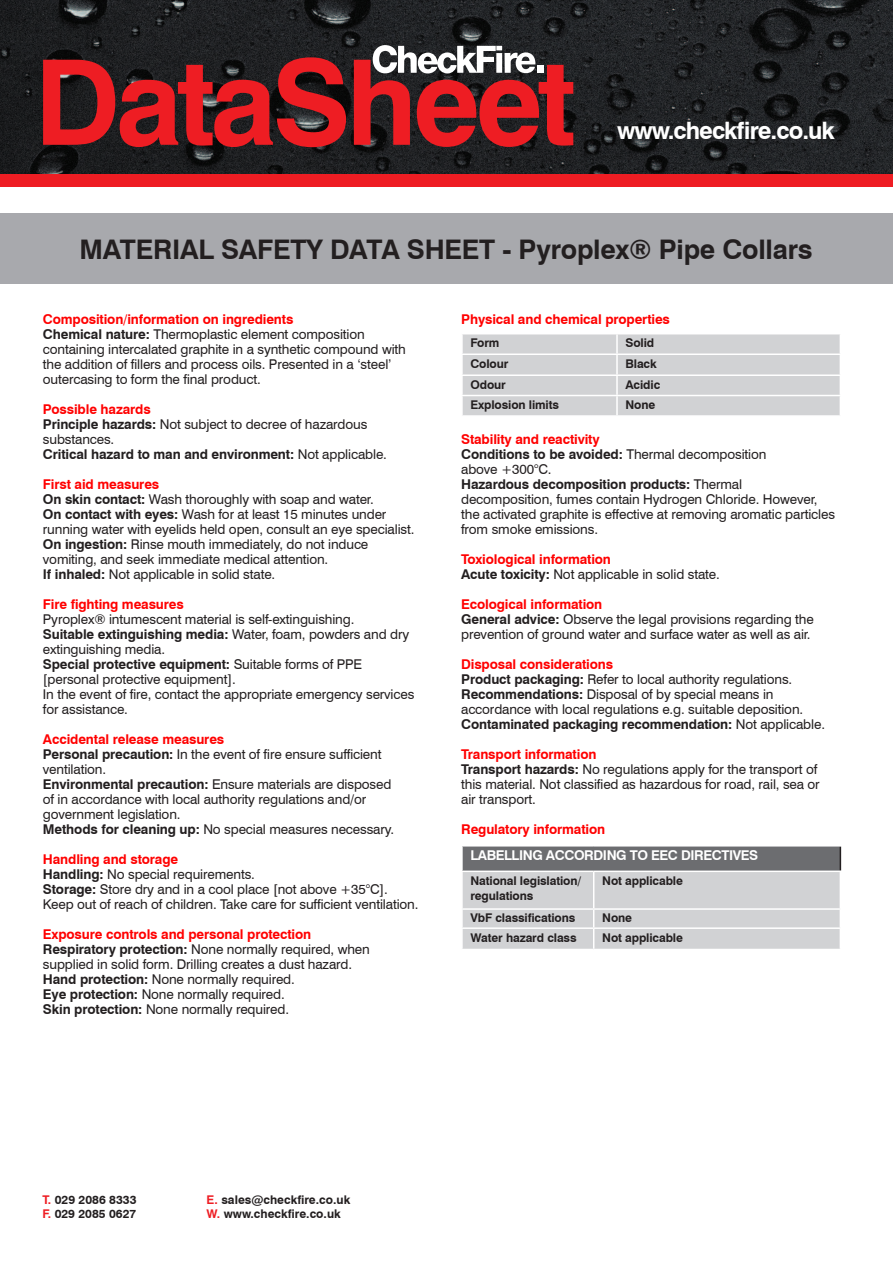
<style>
.page{position:relative;width:893px;height:1263px;background:#fff}
.page>*{position:absolute;margin:0;border:0;box-sizing:border-box;transform-origin:0 0}
.t1{font:700 118.35px "Swiss 721 BT";letter-spacing:-.04em;color:#ee1d23}
.t2{font:700 27px "Swiss 721 BT";letter-spacing:-.01em;color:#231f20}
.t3{font:700 24px "Swiss 721 BT";letter-spacing:-.04em;color:#fff}
.t4{font:13.5px/15px "Swiss 721 BT";letter-spacing:-.01em;color:#231f20}
.t5{font:700 13.5px "Swiss 721 BT";letter-spacing:-.01em;color:#f00}
.t6{font:700 13.5px "Swiss 721 BT";letter-spacing:-.03em;color:#fff}
.t7{font:700 12px/14.2px "Swiss 721 BT";letter-spacing:-.01em;color:#231f20}
.s1{font-weight:700;color:#f00}
.s2{font-weight:700}
.s3{color:#ee1d23}
</style>
<div class="page">
<img style="left:0;top:0;width:893px;height:174px">
<div style="left:0;top:174px;width:893px;height:13px;background:#ee1d23"></div>
<svg style="left:373px;top:45px;width:163px;height:29px"></svg>
<div style="left:537px;top:65px;width:7px;height:8px;background:#fff"></div>
<div style="left:0;top:213px;width:893px;height:71px;background:#a8a9ad"></div>
<svg style="left:462px;top:334px;width:378px;height:81px;background:#d4d5d7"></svg>
<hr style="left:461px;top:395px;width:156px;height:1px;background:#fff">
<hr style="left:617px;top:395px;width:224px;height:1px;background:#fff">
<svg style="left:462px;top:846px;width:379px;height:103px;background:#bcbdbf"></svg>
<h1 class="t1" style="left:34px;top:21px;width:543px">DataSheet</h1>
<h3 class="t3" style="left:617px;top:114px;width:219px">www.checkfire.co.uk</h3>
<h2 class="t2" style="left:79px;top:231px;width:735px">MATERIAL SAFETY DATA SHEET - Pyroplex® Pipe Collars</h2>
<p class="t4" style="left:43px;top:311px;width:365px"><span class="s1">Composition/information on ingredients<br></span><span class="s2">Chemical nature:</span> Thermoplastic element composition containing intercalated graphite in a synthetic compound with the addition of fillers and process oils. Presented in a ‘steel’ outercasing to form the final product.</p>
<p class="t4" style="left:43px;top:401px;width:345px"><span class="s1">Possible hazards<br></span><span class="s2">Principle hazards:</span> Not subject to decree of hazardous substances.<br><span class="s2">Critical hazard to man and environment:</span> Not applicable.</p>
<p class="t4" style="left:43px;top:476px;width:373px"><span class="s1">First aid measures<br></span><span class="s2">On skin contact:</span> Wash thoroughly with soap and water.<br><span class="s2">On contact with eyes:</span> Wash for at least 15 minutes under running water with eyelids held open, consult an eye specialist.<br><span class="s2">On ingestion:</span> Rinse mouth immediately, do not induce vomiting, and seek immediate medical attention.<br><span class="s2">If inhaled:</span> Not applicable in solid state.</p>
<p class="t5" style="left:43px;top:595px;width:142px">Fire fighting measures</p>
<p class="t4" style="left:43px;top:611px;width:373px">Pyroplex® intumescent material is self-extinguishing.<br><span class="s2">Suitable extinguishing media:</span> Water, foam, powders and dry extinguishing media.<br><span class="s2">Special protective equipment:</span> Suitable forms of PPE [personal protective equipment].<br>In the event of fire, contact the appropriate emergency services for assistance.</p>
<p class="t4" style="left:43px;top:731px;width:353px"><span class="s1">Accidental release measures<br></span><span class="s2">Personal precaution:</span> In the event of fire ensure sufficient ventilation.<br><span class="s2">Environmental precaution:</span> Ensure materials are disposed of in accordance with local authority regulations and/or government legislation.<br><span class="s2">Methods for cleaning up:</span> No special measures necessary.</p>
<p class="t4" style="left:43px;top:851px;width:377px"><span class="s1">Handling and storage<br></span><span class="s2">Handling:</span> No special requirements.<br><span class="s2">Storage:</span> Store dry and in a cool place [not above +35°C].<br>Keep out of reach of children. Take care for sufficient ventilation.</p>
<p class="t4" style="left:43px;top:926px;width:328px"><span class="s1">Exposure controls and personal protection </span><span class="s2">Respiratory protection:</span> None normally required, when supplied in solid form. Drilling creates a dust hazard.<br><span class="s2">Hand protection:</span> None normally required.<br><span class="s2">Eye protection:</span> None normally required.<br><span class="s2">Skin protection:</span> None normally required.</p>
<p class="t5" style="left:461px;top:310px;width:210px">Physical and chemical properties</p>
<p class="t7" style="left:470px;top:335px;width:30px">Form</p>
<p class="t7" style="left:625px;top:335px;width:30px">Solid</p>
<p class="t7" style="left:470px;top:356px;width:39px">Colour</p>
<p class="t7" style="left:625px;top:356px;width:33px">Black</p>
<p class="t7" style="left:470px;top:377px;width:37px">Odour</p>
<p class="t7" style="left:625px;top:377px;width:36px">Acidic</p>
<p class="t7" style="left:470px;top:397px;width:90px">Explosion limits</p>
<p class="t7" style="left:625px;top:397px;width:31px">None</p>
<p class="t4" style="left:461px;top:431px;width:375px"><span class="s1">Stability and reactivity<br></span><span class="s2">Conditions to be avoided:</span> Thermal decomposition<br>above +300°C.<br><span class="s2">Hazardous decomposition products:</span> Thermal decomposition, fumes contain Hydrogen Chloride. However, the activated graphite is effective at removing aromatic particles from smoke emissions.</p>
<p class="t4" style="left:461px;top:551px;width:260px"><span class="s1">Toxiological information<br></span><span class="s2">Acute toxicity:</span> Not applicable in solid state.</p>
<p class="t4" style="left:461px;top:596px;width:354px"><span class="s1">Ecological information<br></span><span class="s2">General advice:</span> Observe the legal provisions regarding the prevention of ground water and surface water as well as air.</p>
<p class="t4" style="left:461px;top:656px;width:365px"><span class="s1">Disposal considerations<br></span><span class="s2">Product packaging:</span> Refer to local authority regulations.<br><span class="s2">Recommendations:</span> Disposal of by special means in accordance with local regulations e.g. suitable deposition.<br><span class="s2">Contaminated packaging recommendation:</span> Not applicable.</p>
<p class="t4" style="left:461px;top:746px;width:360px"><span class="s1">Transport information<br></span><span class="s2">Transport hazards:</span> No regulations apply for the transport of this material. Not classified as hazardous for road, rail, sea or air transport.</p>
<p class="t5" style="left:461px;top:820px;width:146px">Regulatory information</p>
<p class="t6" style="left:470px;top:846px;width:289px">LABELLING ACCORDING TO EEC DIRECTIVES</p>
<p class="t7" style="left:470px;top:872px;width:112px;line-height:15px">National legislation/ regulations</p>
<p class="t7" style="left:602px;top:873px;width:82px">Not applicable</p>
<p class="t7" style="left:470px;top:911px;width:106px">VbF classifications</p>
<p class="t7" style="left:602px;top:911px;width:31px">None</p>
<p class="t7" style="left:470px;top:930px;width:108px">Water hazard class</p>
<p class="t7" style="left:602px;top:930px;width:82px">Not applicable</p>
<p class="t7" style="left:43px;top:1192px;width:95px"><span class="s3">T.</span> 029 2086 8333<br><span class="s3">F.</span> 029 2085 0627</p>
<p class="t7" style="left:207px;top:1192px;width:145px"><span class="s3">E.</span> sales@checkfire.co.uk<br><span class="s3">W.</span> www.checkfire.co.uk</p>
</div>
